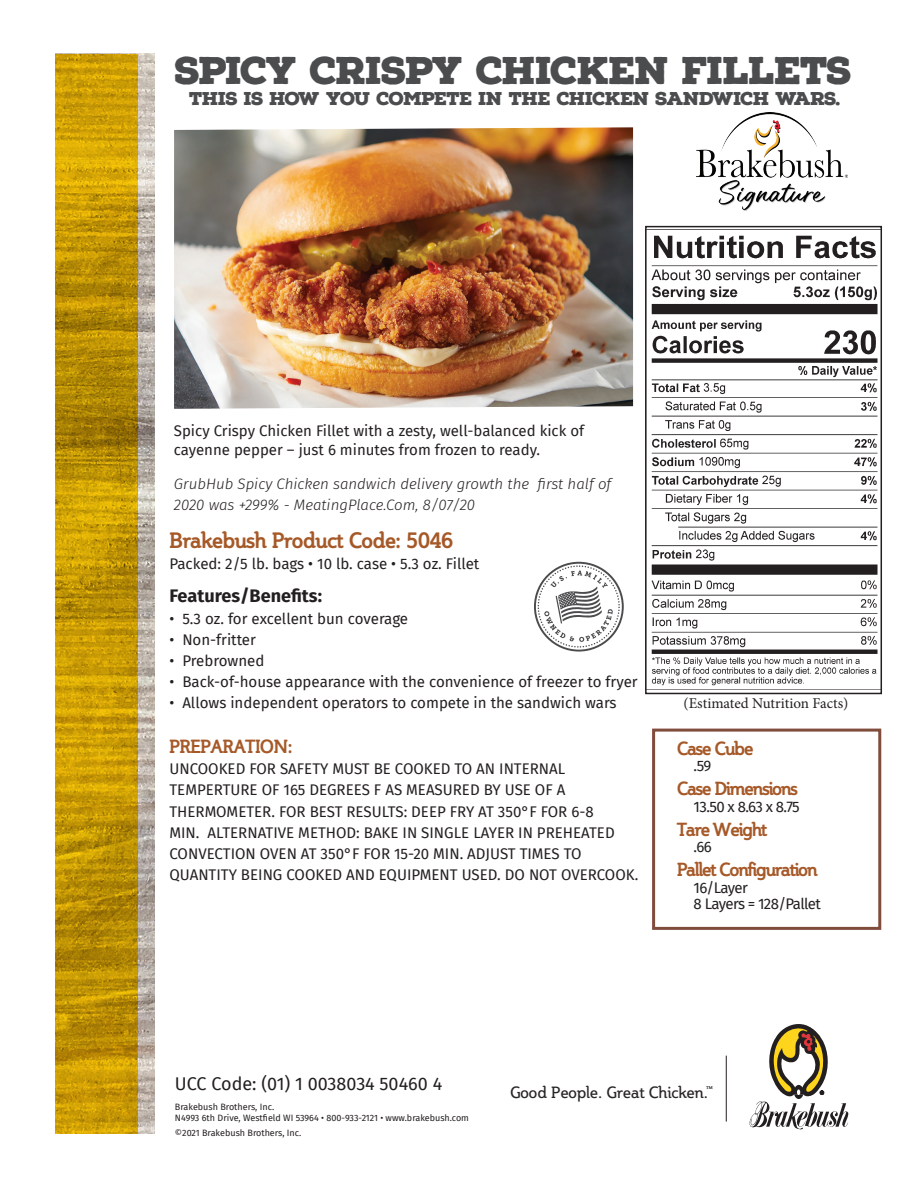
<style>
.page{position:relative;width:918px;height:1188px;background:#fff}
.page>*{position:absolute;margin:0;border:0;box-sizing:border-box;transform-origin:0 0}
.t1{font:900 37.5px "Nexa Rust Slab";letter-spacing:-.05em;color:#4b4c4d}
.t2{font:700 21.15px "Steinem";color:#a65928}
.t3{font:700 18.15px "Fira Sans";color:#231f20}
.t4{font:700 18.15px "Steinem";color:#a65928}
.t5{font:700 18px "Steinem";letter-spacing:-.04em;color:#a65928}
.t6{font:900 18px "Nexa Rust Slab";letter-spacing:-.05em;color:#4b4c4d}
.t7{font:18px "Fira Sans";color:#231f20}
.t8{font:16.05px "Steinem";color:#282526}
.t9{font:15.15px/21.1px "Fira Sans";color:#231f20}
.t10{font:italic 300 15.15px/21.1px "Fira Sans";color:#231f20}
.t11{font:15px/19.5px "Fira Sans";color:#231f20}
.t12{font:15px/16.5px "Fira Sans";letter-spacing:-.045em;color:#231f20}
.t13{font:15px "Minion Pro";color:#231f20}
.t14{font:9px/10.8px "Fira Sans";color:#231f20}
.t15{font:7.05px "Steinem";color:#282526}
</style>
<div class="page">
<img style="left:137px;top:54px;width:17px;height:1080px">
<svg style="left:55px;top:54px;width:82px;height:1080px;background:#c29505"></svg>
<img style="left:174px;top:127px;width:459px;height:282px">
<div style="left:652px;top:729px;width:229px;height:201px;border:3px solid #804c3b"></div>
<img style="left:648px;top:235px;width:231px;height:455px">
<div style="left:645px;top:226px;width:237px;height:468px;border:2px solid #231f20"></div>
<svg style="left:534px;top:562px;width:90px;height:90px"></svg>
<svg style="left:749px;top:1024px;width:99px;height:106px"></svg>
<hr style="left:726px;top:1056px;width:1px;height:66px;background:#231f20">
<img style="left:696px;top:113px;width:151px;height:98px">
<h1 class="t1" style="left:175px;top:45px;width:679px">SPICY CRISPY CHICKEN FILLETS</h1>
<p class="t6" style="left:189px;top:87px;width:653px">THIS IS HOW YOU COMPETE IN THE CHICKEN SANDWICH WARS.</p>
<p class="t11" style="left:174px;top:421px;width:412px">Spicy Crispy Chicken Fillet with a zesty, well-balanced kick of cayenne pepper – just 6 minutes from frozen to ready.</p>
<p class="t10" style="left:174px;top:473px;width:439px">GrubHub Spicy Chicken sandwich delivery growth the first half of<br>2020 was +299% - MeatingPlace.Com, 8/07/20</p>
<h2 class="t2" style="left:169px;top:529px;width:285px">Brakebush Product Code: 5046</h2>
<p class="t9" style="left:169px;top:553px;width:311px">Packed: 2/5 lb. bags • 10 lb. case • 5.3 oz. Fillet</p>
<p class="t3" style="left:169px;top:581px;width:154px">Features/Benefits:</p>
<p class="t9" style="left:169px;top:607px;width:240px">• 5.3 oz. for excellent bun coverage</p>
<p class="t9" style="left:169px;top:628px;width:88px">• Non-fritter</p>
<p class="t9" style="left:169px;top:650px;width:96px">• Prebrowned</p>
<p class="t9" style="left:169px;top:671px;width:470px">• Back-of-house appearance with the convenience of freezer to fryer</p>
<p class="t9" style="left:169px;top:692px;width:449px">• Allows independent operators to compete in the sandwich wars</p>
<p class="t4" style="left:169px;top:736px;width:124px">PREPARATION:</p>
<p class="t9" style="left:169px;top:758px;width:470px">UNCOOKED FOR SAFETY MUST BE COOKED TO AN INTERNAL TEMPERTURE OF 165 DEGREES F AS MEASURED BY USE OF A THERMOMETER. FOR BEST RESULTS: DEEP FRY AT 350°F FOR 6-8<br>MIN. ALTERNATIVE METHOD: BAKE IN SINGLE LAYER IN PREHEATED CONVECTION OVEN AT 350°F FOR 15-20 MIN. ADJUST TIMES TO QUANTITY BEING COOKED AND EQUIPMENT USED. DO NOT OVERCOOK.</p>
<p class="t13" style="left:683px;top:693px;width:166px">(Estimated Nutrition Facts)</p>
<p class="t5" style="left:677px;top:738px;width:77px">Case Cube</p>
<p class="t11" style="left:694px;top:756px;width:19px">.59</p>
<p class="t5" style="left:677px;top:779px;width:122px">Case Dimensions</p>
<p class="t11" style="left:694px;top:796px;width:108px">13.50 x 8.63 x 8.75</p>
<p class="t5" style="left:677px;top:819px;width:91px">Tare Weight</p>
<p class="t11" style="left:694px;top:837px;width:20px">.66</p>
<p class="t5" style="left:677px;top:860px;width:142px">Pallet Configuration</p>
<p class="t12" style="left:694px;top:879px;width:129px">16/Layer<br>8 Layers = 128/Pallet</p>
<p class="t7" style="left:175px;top:1070px;width:269px">UCC Code: (01) 1 0038034 50460 4</p>
<p class="t14" style="left:175px;top:1101px;width:296px">Brakebush Brothers, Inc.<br>N4993 6th Drive, Westfield WI 53964 • 800-933-2121 • www.brakebush.com</p>
<p class="t14" style="left:175px;top:1127px;width:128px">©2021 Brakebush Brothers, Inc.</p>
<p class="t8" style="left:510px;top:1084px;width:199px">Good People. Great Chicken.</p>
<p class="t15" style="left:706px;top:1085px;width:8px">™</p>
</div>
